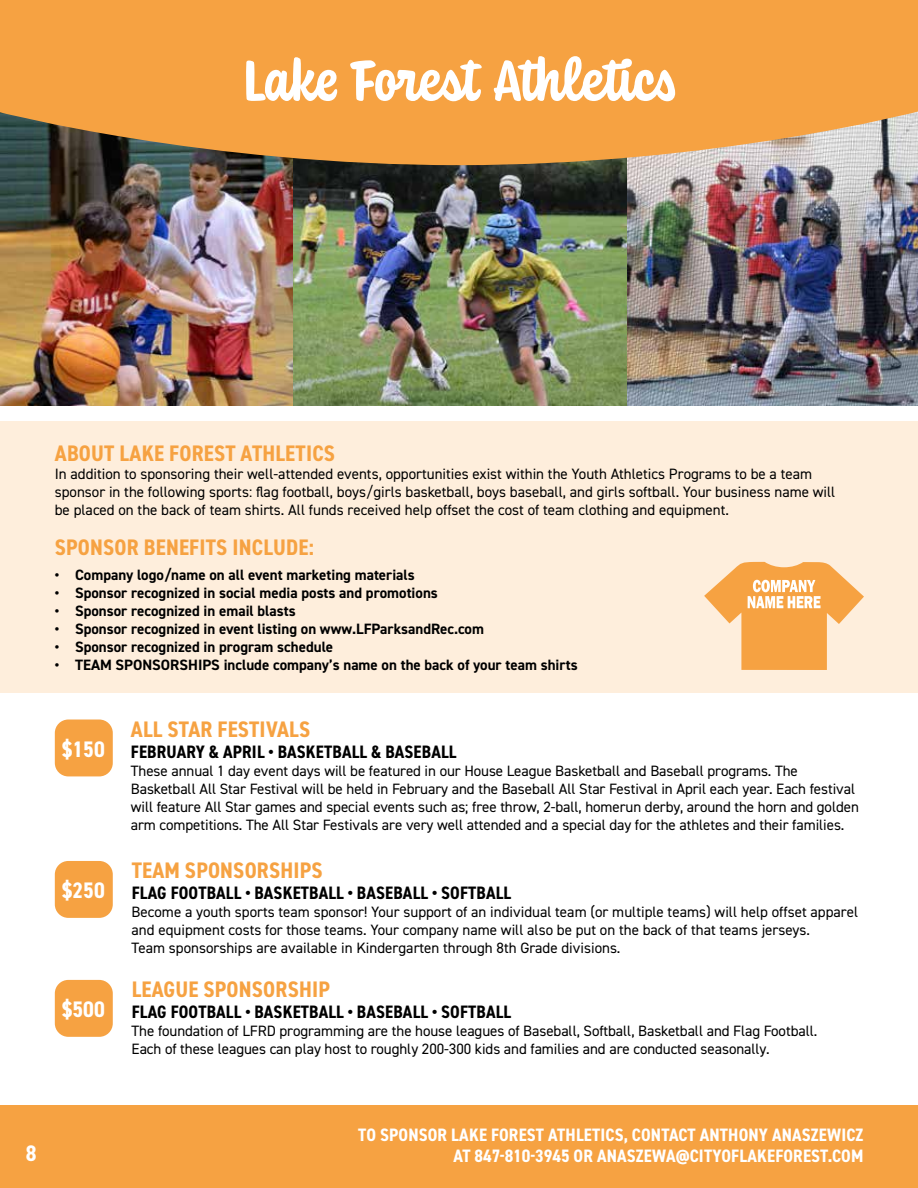
<style>
.page{position:relative;width:918px;height:1188px;background:#fff}
.page>*{position:absolute;margin:0;border:0;box-sizing:border-box;transform-origin:0 0}
.t1{font:700 60px "Coniferous";color:#fff}
.t2{font:700 condensed 22.5px "DIN2014";letter-spacing:.01em;color:#f6a242}
.t3{font:700 condensed 22.5px "DIN2014";color:#fff}
.t4{font:700 condensed 18px "DIN2014";letter-spacing:.01em;color:#000}
.t5{font:700 condensed 18px/21px "DIN2014";letter-spacing:.01em;color:#fff;text-align:right}
.t6{font:15px/18px "DIN2014";letter-spacing:-.005em;color:#000}
.t7{font:700 15px "DIN2014";color:#000}
</style>
<div class="page">
<img style="left:1px;top:165px;width:292px;height:240px">
<img style="left:626px;top:165px;width:292px;height:240px">
<img style="left:293px;top:165px;width:333px;height:240px">
<svg style="left:0;top:0;width:918px;height:165px;background:#e99e48"></svg>
<div style="left:0;top:421px;width:918px;height:271px;background:#feeedc"></div>
<div style="left:0;top:1105px;width:918px;height:83px;background:#f6a242"></div>
<div style="left:55px;top:980px;width:58px;height:57px;background:#f6a242;border-radius:14px"></div>
<div style="left:55px;top:720px;width:58px;height:56px;background:#f6a242;border-radius:14px"></div>
<div style="left:55px;top:861px;width:58px;height:57px;background:#f6a242;border-radius:14px"></div>
<svg style="left:704px;top:562px;width:160px;height:108px"></svg>
<h1 class="t1" style="left:242px;top:39px;width:435px">Lake Forest Athletics</h1>
<h2 class="t2" style="left:55px;top:438px;width:282px">ABOUT LAKE FOREST ATHLETICS</h2>
<p class="t6" style="left:55px;top:464px;width:782px">In addition to sponsoring their well-attended events, opportunities exist within the Youth Athletics Programs to be a team sponsor in the following sports: flag football, boys/girls basketball, boys baseball, and girls softball. Your business name will be placed on the back of team shirts. All funds received help offset the cost of team clothing and equipment.</p>
<h2 class="t2" style="left:55px;top:533px;width:260px">SPONSOR BENEFITS INCLUDE:</h2>
<p class="t7" style="left:55px;top:565px;width:362px">• Company logo/name on all event marketing materials</p>
<p class="t7" style="left:55px;top:583px;width:385px">• Sponsor recognized in social media posts and promotions</p>
<p class="t7" style="left:55px;top:601px;width:242px">• Sponsor recognized in email blasts</p>
<p class="t7" style="left:55px;top:619px;width:431px">• Sponsor recognized in event listing on www.LFParksandRec.com</p>
<p class="t7" style="left:55px;top:637px;width:280px">• Sponsor recognized in program schedule</p>
<p class="t7" style="left:55px;top:655px;width:524px">• TEAM SPONSORSHIPS include company’s name on the back of your team shirts</p>
<h2 class="t3" style="left:62px;top:734px;width:45px">$150</h2>
<h2 class="t3" style="left:62px;top:875px;width:45px">$250</h2>
<h2 class="t3" style="left:62px;top:994px;width:45px">$500</h2>
<h2 class="t2" style="left:131px;top:714px;width:181px">ALL STAR FESTIVALS</h2>
<p class="t4" style="left:131px;top:740px;width:327px">FEBRUARY &amp; APRIL • BASKETBALL &amp; BASEBALL</p>
<p class="t6" style="left:131px;top:762px;width:730px">These annual 1 day event days will be featured in our House League Basketball and Baseball programs. The Basketball All Star Festival will be held in February and the Baseball All Star Festival in April each year. Each festival will feature All Star games and special events such as; free throw, 2-ball, homerun derby, around the horn and golden arm competitions. The All Star Festivals are very well attended and a special day for the athletes and their families.</p>
<h2 class="t2" style="left:132px;top:856px;width:192px">TEAM SPONSORSHIPS</h2>
<p class="t4" style="left:132px;top:881px;width:381px">FLAG FOOTBALL • BASKETBALL • BASEBALL • SOFTBALL</p>
<p class="t6" style="left:132px;top:903px;width:728px">Become a youth sports team sponsor! Your support of an individual team (or multiple teams) will help offset apparel and equipment costs for those teams. Your company name will also be put on the back of that teams jerseys.<br>Team sponsorships are available in Kindergarten through 8th Grade divisions.</p>
<h2 class="t2" style="left:132px;top:975px;width:200px">LEAGUE SPONSORSHIP</h2>
<p class="t4" style="left:132px;top:1000px;width:381px">FLAG FOOTBALL • BASKETBALL • BASEBALL • SOFTBALL</p>
<p class="t6" style="left:132px;top:1022px;width:687px">The foundation of LFRD programming are the house leagues of Baseball, Softball, Basketball and Flag Football.<br>Each of these leagues can play host to roughly 200-300 kids and families and are conducted seasonally.</p>
<h2 class="t3" style="left:26px;top:1139px;width:12px">8</h2>
<p class="t5" style="left:358px;top:1124px;width:507px">TO SPONSOR LAKE FOREST ATHLETICS, CONTACT ANTHONY ANASZEWICZ<br>AT 847-810-3945 OR ANASZEWA@CITYOFLAKEFOREST.COM</p>
</div>
